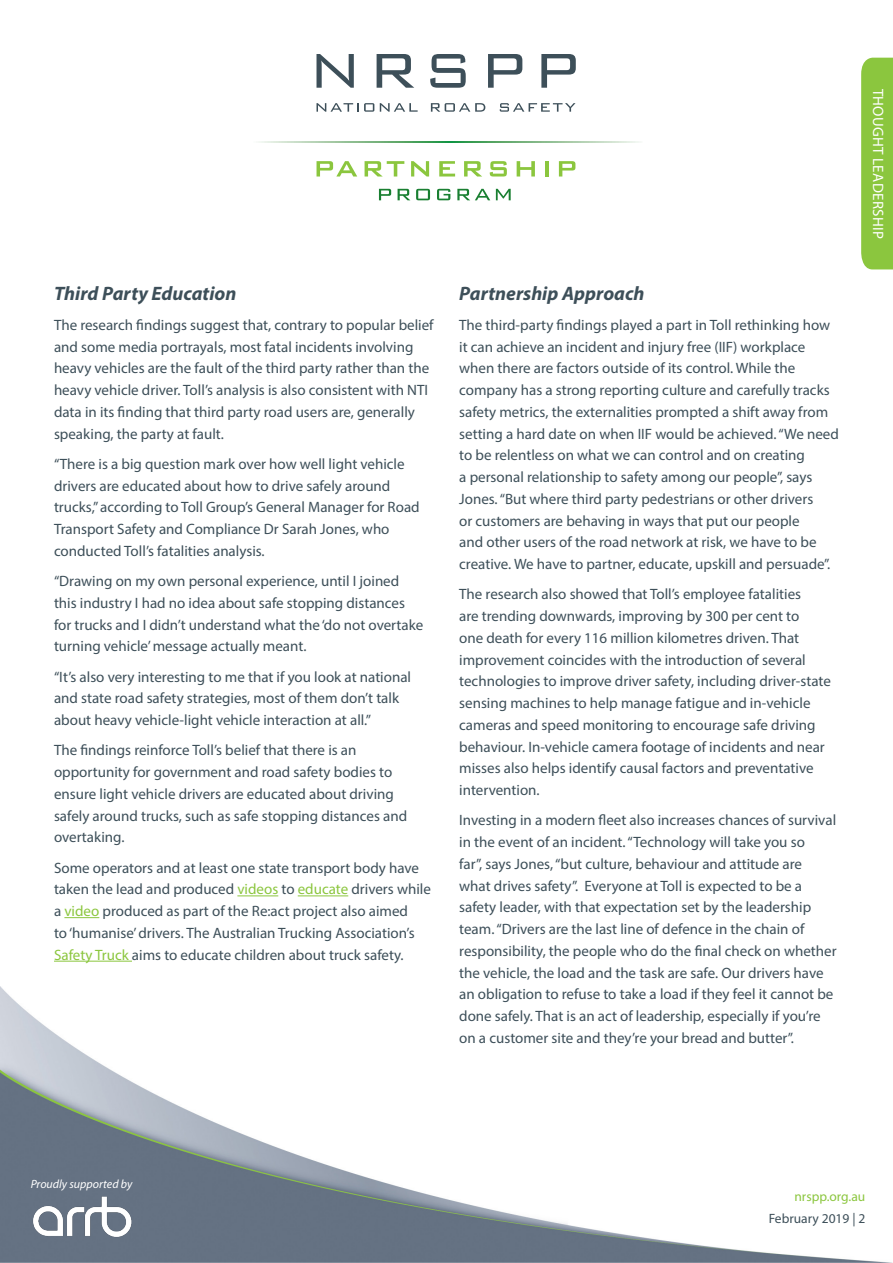
<style>
.page{position:relative;width:893px;height:1263px;background:#fff}
.page>*{position:absolute;margin:0;border:0;box-sizing:border-box;transform-origin:0 0}
.t1{font:italic 700 19.5px "Myriad Pro";color:#3d4f59}
.t2{font:15px/21.8px "Myriad Pro";color:#3d4f59}
.t3{font:15px "Myriad Pro";letter-spacing:.02em;color:#fff}
.t4{font:13.5px/22.5px "Myriad Pro";color:#3d4f59;text-align:right}
.t5{font:italic 12px "Myriad Pro";color:#fff}
.s1{color:#8bc63e}
</style>
<div class="page">
<img style="left:0;top:986px;width:893px;height:277px">
<svg style="left:316px;top:103px;width:58px;height:9px"></svg>
<svg style="left:380px;top:103px;width:38px;height:9px"></svg>
<svg style="left:431px;top:103px;width:54px;height:9px"></svg>
<svg style="left:500px;top:103px;width:75px;height:9px"></svg>
<svg style="left:317px;top:161px;width:40px;height:15px"></svg>
<svg style="left:365px;top:161px;width:39px;height:15px"></svg>
<svg style="left:411px;top:161px;width:18px;height:15px"></svg>
<svg style="left:439px;top:161px;width:16px;height:15px"></svg>
<svg style="left:464px;top:161px;width:18px;height:15px"></svg>
<svg style="left:490px;top:161px;width:17px;height:15px"></svg>
<svg style="left:517px;top:161px;width:18px;height:15px"></svg>
<hr style="left:545px;top:161px;width:4px;height:15px;background:#8bc63e">
<svg style="left:559px;top:161px;width:16px;height:15px"></svg>
<svg style="left:379px;top:189px;width:12px;height:11px"></svg>
<svg style="left:398px;top:189px;width:12px;height:11px"></svg>
<svg style="left:416px;top:189px;width:14px;height:11px"></svg>
<svg style="left:437px;top:189px;width:13px;height:11px"></svg>
<svg style="left:457px;top:189px;width:33px;height:11px"></svg>
<svg style="left:496px;top:189px;width:15px;height:11px"></svg>
<svg style="left:316px;top:54px;width:38px;height:34px"></svg>
<svg style="left:377px;top:54px;width:37px;height:34px"></svg>
<svg style="left:430px;top:54px;width:36px;height:34px"></svg>
<svg style="left:488px;top:54px;width:34px;height:34px"></svg>
<svg style="left:541px;top:54px;width:35px;height:34px"></svg>
<svg style="left:259px;top:141px;width:380px;height:1px"></svg>
<img style="left:19px;top:1191px;width:113px;height:60px">
<div style="left:861px;top:58px;width:32px;height:211px;background:#8bc63e"></div>
<hr style="left:237px;top:895px;width:41px;height:1px;background:#8bc63e">
<hr style="left:298px;top:895px;width:50px;height:1px;background:#8bc63e">
<hr style="left:64px;top:917px;width:35px;height:1px;background:#8bc63e">
<hr style="left:54px;top:961px;width:78px;height:1px;background:#8bc63e">
<p class="t1" style="left:54px;top:280px;width:184px">Third Party Education</p>
<p class="t2" style="left:54px;top:314px;width:381px">The research findings suggest that, contrary to popular belief and some media portrayals, most fatal incidents involving heavy vehicles are the fault of the third party rather than the heavy vehicle driver. Toll’s analysis is also consistent with NTI data in its finding that third party road users are, generally speaking, the party at fault.</p>
<p class="t2" style="left:54px;top:453px;width:367px">“There is a big question mark over how well light vehicle drivers are educated about how to drive safely around trucks,” according to Toll Group’s General Manager for Road Transport Safety and Compliance Dr Sarah Jones, who conducted Toll’s fatalities analysis.</p>
<p class="t2" style="left:54px;top:570px;width:371px">“Drawing on my own personal experience, until I joined this industry I had no idea about safe stopping distances for trucks and I didn’t understand what the ‘do not overtake turning vehicle’ message actually meant.</p>
<p class="t2" style="left:54px;top:665px;width:359px">“It’s also very interesting to me that if you look at national and state road safety strategies, most of them don’t talk about heavy vehicle-light vehicle interaction at all.”</p>
<p class="t2" style="left:54px;top:739px;width:355px">The findings reinforce Toll’s belief that there is an opportunity for government and road safety bodies to ensure light vehicle drivers are educated about driving safely around trucks, such as safe stopping distances and overtaking.</p>
<p class="t2" style="left:54px;top:856px;width:378px">Some operators and at least one state transport body have taken the lead and produced <span class="s1">videos</span> to <span class="s1">educate</span> drivers while a <span class="s1">video</span> produced as part of the Re:act project also aimed<br>to ‘humanise’ drivers. The Australian Trucking Association’s <span class="s1">Safety Truck</span> aims to educate children about truck safety.</p>
<p class="t1" style="left:459px;top:280px;width:187px">Partnership Approach</p>
<p class="t2" style="left:459px;top:314px;width:381px">The third-party findings played a part in Toll rethinking how it can achieve an incident and injury free (IIF) workplace when there are factors outside of its control. While the company has a strong reporting culture and carefully tracks safety metrics, the externalities prompted a shift away from setting a hard date on when IIF would be achieved. “We need to be relentless on what we can control and on creating<br>a personal relationship to safety among our people”, says Jones. “But where third party pedestrians or other drivers<br>or customers are behaving in ways that put our people<br>and other users of the road network at risk, we have to be creative. We have to partner, educate, upskill and persuade”.</p>
<p class="t2" style="left:459px;top:583px;width:373px">The research also showed that Toll’s employee fatalities<br>are trending downwards, improving by 300 per cent to<br>one death for every 116 million kilometres driven. That improvement coincides with the introduction of several technologies to improve driver safety, including driver-state sensing machines to help manage fatigue and in-vehicle cameras and speed monitoring to encourage safe driving behaviour. In-vehicle camera footage of incidents and near misses also helps identify causal factors and preventative intervention.</p>
<p class="t2" style="left:459px;top:809px;width:379px">Investing in a modern fleet also increases chances of survival in the event of an incident. “Technology will take you so<br>far”, says Jones, “but culture, behaviour and attitude are what drives safety”. Everyone at Toll is expected to be a safety leader, with that expectation set by the leadership team. “Drivers are the last line of defence in the chain of responsibility, the people who do the final check on whether the vehicle, the load and the task are safe. Our drivers have an obligation to refuse to take a load if they feel it cannot be done safely. That is an act of leadership, especially if you’re on a customer site and they’re your bread and butter”.</p>
<p class="t3" style="left:887px;top:89px;width:151px;rotate:90deg">THOUGHT LEADERSHIP</p>
<p class="t5" style="left:31px;top:1176px;width:103px">Proudly supported by</p>
<p class="t4" style="left:769px;top:1185px;width:98px"><span class="s1">nrspp.org.au<br></span>February 2019 | 2</p>
</div>
